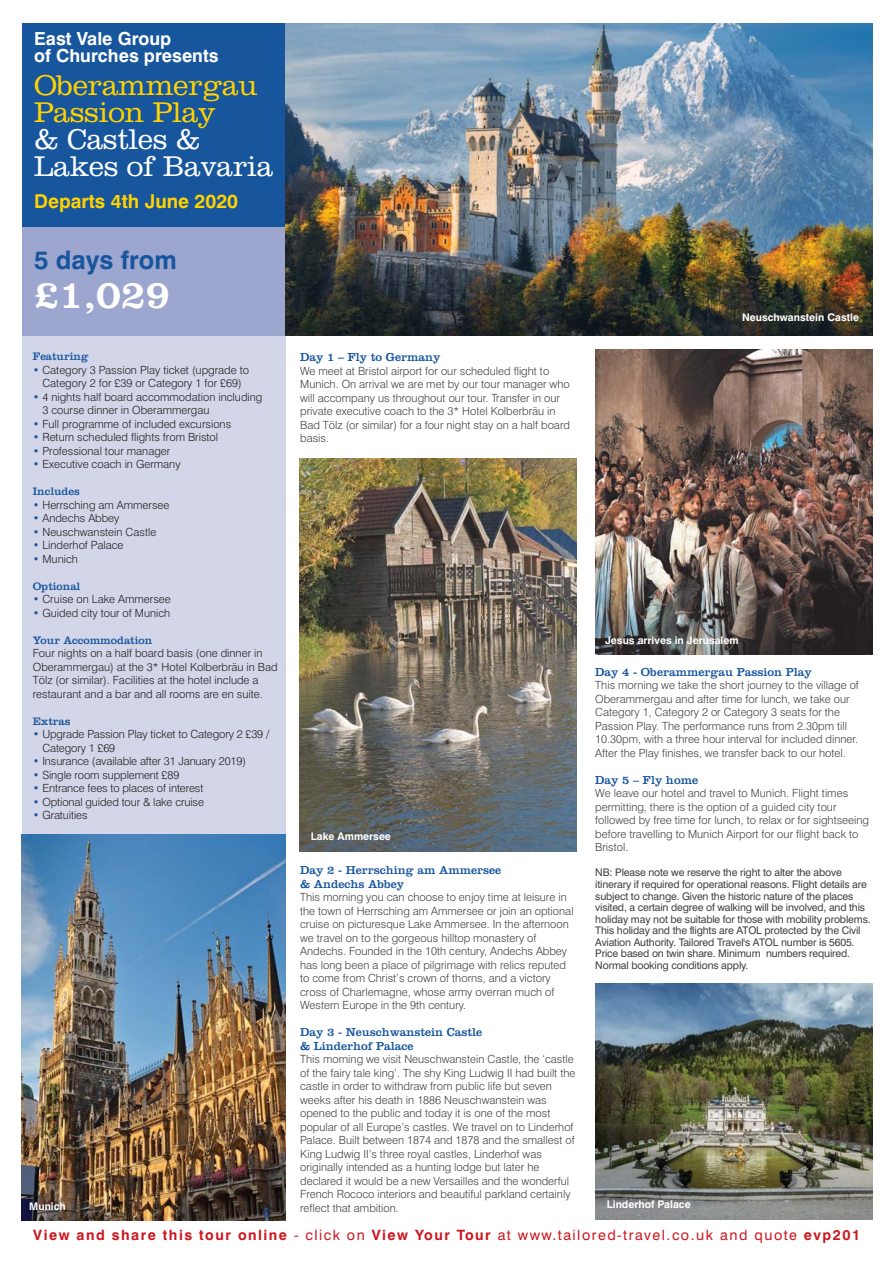
<style>
.page{position:relative;width:893px;height:1263px;background:#fff}
.page>*{position:absolute;margin:0;border:0;box-sizing:border-box;transform-origin:0 0}
.t1{font:40.5px "Clarendon";color:#fff}
.t2{font:300 29.55px/26.8px "Clarendon";letter-spacing:-.01em;color:#ffd200}
.t3{font:300 29.55px/26.8px "Clarendon";letter-spacing:-.01em;color:#fff}
.t4{font:700 25.5px "Swiss 721 BT";color:#17559d}
.t5{font:700 19.2px "Swiss 721 BT";color:#ffd200}
.t6{font:700 18px/16.4px "Swiss 721 BT";color:#fff}
.t7{font:700 14.25px "Swiss 721 BT";letter-spacing:.105em;color:#cc171e}
.t8{font:12px/13.5px "Clarendon";color:#17559d}
.t9{font:300 11.25px/13.5px "Swiss 721 BT";color:#404041}
.t10{font:300 11.25px/13.5px "Swiss 721 BT";color:#231f20}
.t11{font:11.25px "Clarendon";color:#17559d}
.t12{font:10.5px/11.6px "Swiss 721 BT";letter-spacing:-.015em;color:#404041}
.t13{font:700 10.5px "Swiss 721 BT";color:#fff}
.s1{font-weight:400;color:#17559d}
.s2{font-weight:400}
</style>
<div class="page">
<div style="left:22px;top:23px;width:264px;height:1180px;background:#d3d6e8"></div>
<img style="left:22px;top:834px;width:264px;height:386px">
<div style="left:22px;top:23px;width:264px;height:205px;background:#17559d"></div>
<div style="left:22px;top:228px;width:264px;height:108px;background:#9da6ce"></div>
<img style="left:286px;top:23px;width:586px;height:313px">
<img style="left:595px;top:349px;width:277px;height:305px">
<img style="left:595px;top:983px;width:277px;height:236px">
<img style="left:299px;top:459px;width:278px;height:393px">
<h3 class="t6" style="left:34px;top:32px;width:186px">East Vale Group<br>of Churches presents</h3>
<h2 class="t2" style="left:34px;top:75px;width:225px">Oberammergau<br>Passion Play</h2>
<h2 class="t3" style="left:34px;top:129px;width:240px">&amp; Castles &amp;<br>Lakes of Bavaria</h2>
<h3 class="t5" style="left:34px;top:193px;width:205px">Departs 4th June 2020</h3>
<h3 class="t4" style="left:34px;top:249px;width:144px">5 days from</h3>
<h1 class="t1" style="left:34px;top:281px;width:138px">£1,029</h1>
<p class="t11" style="left:33px;top:352px;width:57px">Featuring</p>
<p class="t10" style="left:33px;top:363px;width:218px;text-align:center"><span class="s1">•</span> Category 3 Passion Play ticket (upgrade to<br>Category 2 for £39 or Category 1 for £69)</p>
<p class="t10" style="left:42px;top:390px;width:221px;text-indent:-10px"><span class="s1">•</span> 4 nights half board accommodation including<br>3 course dinner in Oberammergau</p>
<p class="t10" style="left:33px;top:417px;width:200px"><span class="s1">•</span> Full programme of included excursions</p>
<p class="t10" style="left:33px;top:431px;width:187px"><span class="s1">•</span> Return scheduled flights from Bristol</p>
<p class="t10" style="left:33px;top:444px;width:139px"><span class="s1">•</span> Professional tour manager</p>
<p class="t10" style="left:33px;top:458px;width:149px"><span class="s1">•</span> Executive coach in Germany</p>
<p class="t11" style="left:33px;top:487px;width:48px">Includes</p>
<p class="t10" style="left:33px;top:498px;width:138px"><span class="s1">•</span> Herrsching am Ammersee</p>
<p class="t10" style="left:33px;top:512px;width:88px"><span class="s1">•</span> Andechs Abbey</p>
<p class="t10" style="left:33px;top:525px;width:125px"><span class="s1">•</span> Neuschwanstein Castle</p>
<p class="t10" style="left:33px;top:539px;width:92px"><span class="s1">•</span> Linderhof Palace</p>
<p class="t10" style="left:33px;top:552px;width:47px"><span class="s1">•</span> Munich</p>
<p class="t11" style="left:33px;top:582px;width:49px">Optional</p>
<p class="t10" style="left:33px;top:593px;width:139px"><span class="s1">•</span> Cruise on Lake Ammersee</p>
<p class="t10" style="left:33px;top:606px;width:139px"><span class="s1">•</span> Guided city tour of Munich</p>
<p class="t11" style="left:33px;top:636px;width:121px">Your Accommodation</p>
<p class="t10" style="left:33px;top:647px;width:246px">Four nights on a half board basis (one dinner in Oberammergau) at the 3* Hotel Kolberbräu in Bad Tölz (or similar). Facilities at the hotel include a restaurant and a bar and all rooms are en suite.</p>
<p class="t11" style="left:33px;top:717px;width:39px">Extras</p>
<p class="t10" style="left:42px;top:728px;width:228px;text-indent:-10px"><span class="s1">•</span> Upgrade Passion Play ticket to Category 2 £39 /<br>Category 1 £69</p>
<p class="t10" style="left:33px;top:755px;width:214px"><span class="s1">•</span> Insurance (available after 31 January 2019)</p>
<p class="t10" style="left:33px;top:768px;width:148px"><span class="s1">•</span> Single room supplement £89</p>
<p class="t10" style="left:33px;top:782px;width:172px"><span class="s1">•</span> Entrance fees to places of interest</p>
<p class="t10" style="left:33px;top:795px;width:173px"><span class="s1">•</span> Optional guided tour &amp; lake cruise</p>
<p class="t10" style="left:33px;top:809px;width:56px"><span class="s1">•</span> Gratuities</p>
<p class="t13" style="left:742px;top:313px;width:118px">Neuschwanstein Castle</p>
<p class="t8" style="left:300px;top:351px;width:142px">Day 1 – Fly to Germany</p>
<p class="t9" style="left:300px;top:364px;width:271px">We meet at Bristol airport for our scheduled flight to Munich. On arrival we are met by our tour manager who will accompany us throughout our tour. Transfer in our private executive coach to the 3* Hotel Kolberbräu in Bad Tölz (or similar) for a four night stay on a half board basis.</p>
<p class="t13" style="left:605px;top:636px;width:135px">Jesus arrives in Jerusalem</p>
<p class="t8" style="left:595px;top:666px;width:218px">Day 4 - Oberammergau Passion Play</p>
<p class="t9" style="left:595px;top:679px;width:265px">This morning we take the short journey to the village of Oberammergau and after time for lunch, we take our Category 1, Category 2 or Category 3 seats for the Passion Play. The performance runs from 2.30pm till 10.30pm, with a three hour interval for included dinner.<br>After the Play finishes, we transfer back to our hotel.</p>
<p class="t8" style="left:595px;top:774px;width:104px">Day 5 – Fly home</p>
<p class="t9" style="left:595px;top:787px;width:275px">We leave our hotel and travel to Munich. Flight times permitting, there is the option of a guided city tour followed by free time for lunch, to relax or for sightseeing before travelling to Munich Airport for our flight back to Bristol.</p>
<p class="t12" style="left:595px;top:868px;width:277px">NB: Please note we reserve the right to alter the above itinerary if required for operational reasons. Flight details are subject to change. Given the historic nature of the places visited, a certain degree of walking will be involved, and this holiday may not be suitable for those with mobility problems.<br>This holiday and the flights are ATOL protected by the Civil Aviation Authority. Tailored Travel's ATOL number is 5605.<br>Price based on twin share. Minimum numbers required.<br>Normal booking conditions apply.</p>
<p class="t13" style="left:311px;top:832px;width:82px">Lake Ammersee</p>
<p class="t8" style="left:300px;top:864px;width:202px">Day 2 - Herrsching am Ammersee &amp; Andechs Abbey</p>
<p class="t9" style="left:300px;top:891px;width:275px">This morning you can choose to enjoy time at leisure in the town of Herrsching am Ammersee or join an optional cruise on picturesque Lake Ammersee. In the afternoon we travel on to the gorgeous hilltop monastery of Andechs. Founded in the 10th century, Andechs Abbey has long been a place of pilgrimage with relics reputed to come from Christ’s crown of thorns, and a victory cross of Charlemagne, whose army overran much of Western Europe in the 9th century.</p>
<p class="t8" style="left:300px;top:1026px;width:183px">Day 3 - Neuschwanstein Castle &amp; Linderhof Palace</p>
<p class="t9" style="left:300px;top:1053px;width:277px">This morning we visit Neuschwanstein Castle, the ‘castle of the fairy tale king’. The shy King Ludwig II had built the castle in order to withdraw from public life but seven weeks after his death in 1886 Neuschwanstein was opened to the public and today it is one of the most popular of all Europe’s castles. We travel on to Linderhof Palace. Built between 1874 and 1878 and the smallest of King Ludwig II’s three royal castles, Linderhof was originally intended as a hunting lodge but later he declared it would be a new Versailles and the wonderful French Rococo interiors and beautiful parkland certainly reflect that ambition.</p>
<p class="t13" style="left:606px;top:1199px;width:85px">Linderhof Palace</p>
<p class="t13" style="left:29px;top:1202px;width:38px">Munich</p>
<p class="t7" style="left:33px;top:1229px;width:828px">View and share this tour online <span class="s2">- click on</span> View Your Tour <span class="s2">at www.tailored-travel.co.uk and quote</span> evp201</p>
</div>
